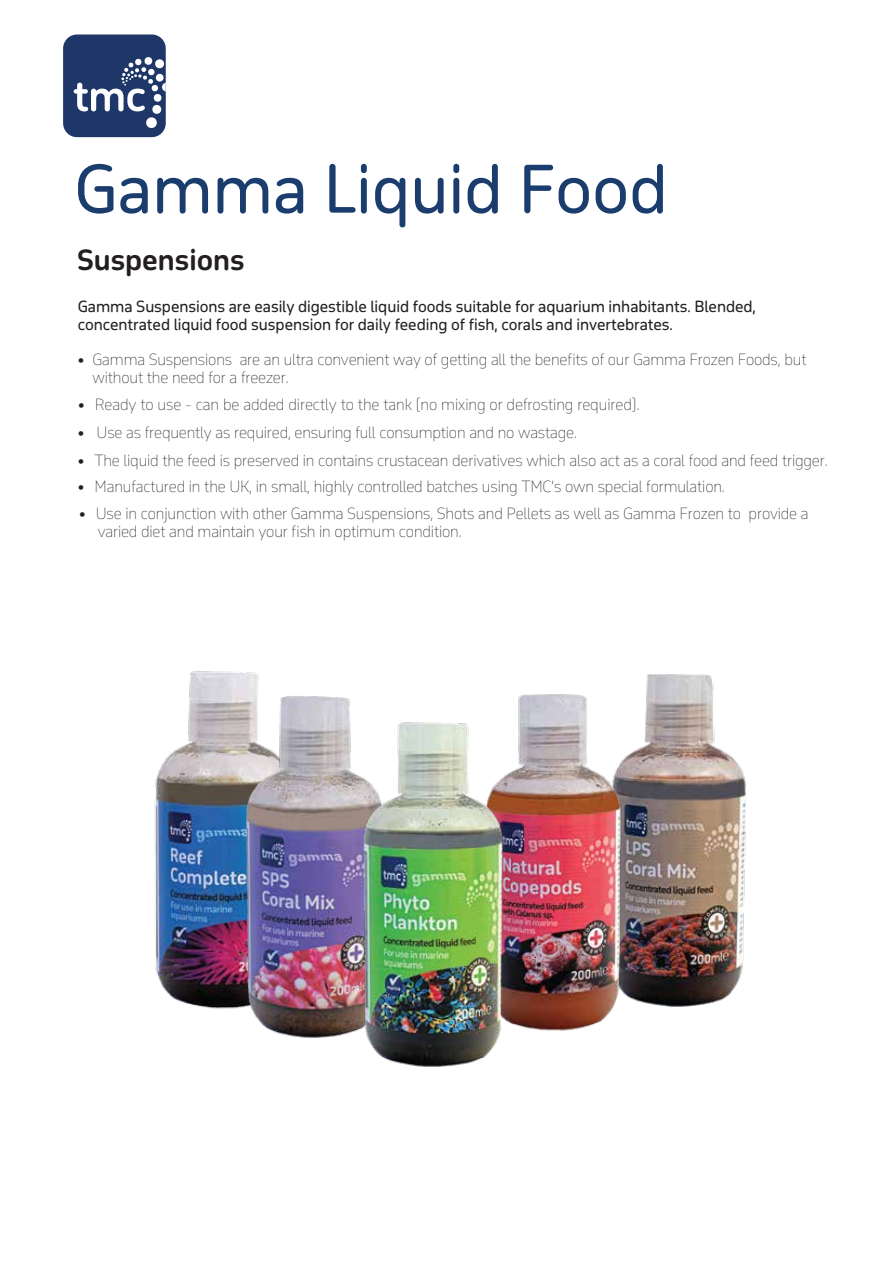
<style>
.page{position:relative;width:893px;height:1263px;background:#fff}
.page>*{position:absolute;margin:0;border:0;box-sizing:border-box;transform-origin:0 0}
.t1{font:63.45px "October Std";color:#1a3d6d}
.t2{font:27px "October Std Bld";color:#231f20}
.t3{font:100 15px/18px "October Std";letter-spacing:-.01em;color:#231f20}
.t4{font:15px/18px "October Std";letter-spacing:-.005em;color:#231f20}
</style>
<div class="page">
<div style="left:63px;top:34px;width:103px;height:103px;background:#1f3768;border-radius:14px"></div>
<svg style="left:74px;top:57px;width:92px;height:72px"></svg>
<img style="left:647px;top:674px;width:99px;height:333px">
<img style="left:154px;top:671px;width:105px;height:336px">
<img style="left:202px;top:680px;width:463px;height:387px">
<h1 class="t1" style="left:74px;top:147px;width:595px">Gamma Liquid Food</h1>
<h2 class="t2" style="left:77px;top:242px;width:169px">Suspensions</h2>
<p class="t4" style="left:78px;top:298px;width:680px">Gamma Suspensions are easily digestible liquid foods suitable for aquarium inhabitants. Blended, concentrated liquid food suspension for daily feeding of fish, corals and invertebrates.</p>
<p class="t3" style="left:93px;top:350px;width:715px;text-indent:-15px">• Gamma Suspensions are an ultra convenient way of getting all the benefits of our Gamma Frozen Foods, but without the need for a freezer.</p>
<p class="t3" style="left:78px;top:395px;width:563px">• Ready to use - can be added directly to the tank (no mixing or defrosting required).</p>
<p class="t3" style="left:77px;top:423px;width:501px">• Use as frequently as required, ensuring full consumption and no wastage.</p>
<p class="t3" style="left:77px;top:451px;width:752px">• The liquid the feed is preserved in contains crustacean derivatives which also act as a coral food and feed trigger.</p>
<p class="t3" style="left:98px;top:504px;width:712px;text-indent:-19px">• Use in conjunction with other Gamma Suspensions, Shots and Pellets as well as Gamma Frozen to provide a varied diet and maintain your fish in optimum condition.</p>
<p class="t3" style="left:78px;top:477px;width:649px">• Manufactured in the UK, in small, highly controlled batches using TMC’s own special formulation.</p>
</div>
